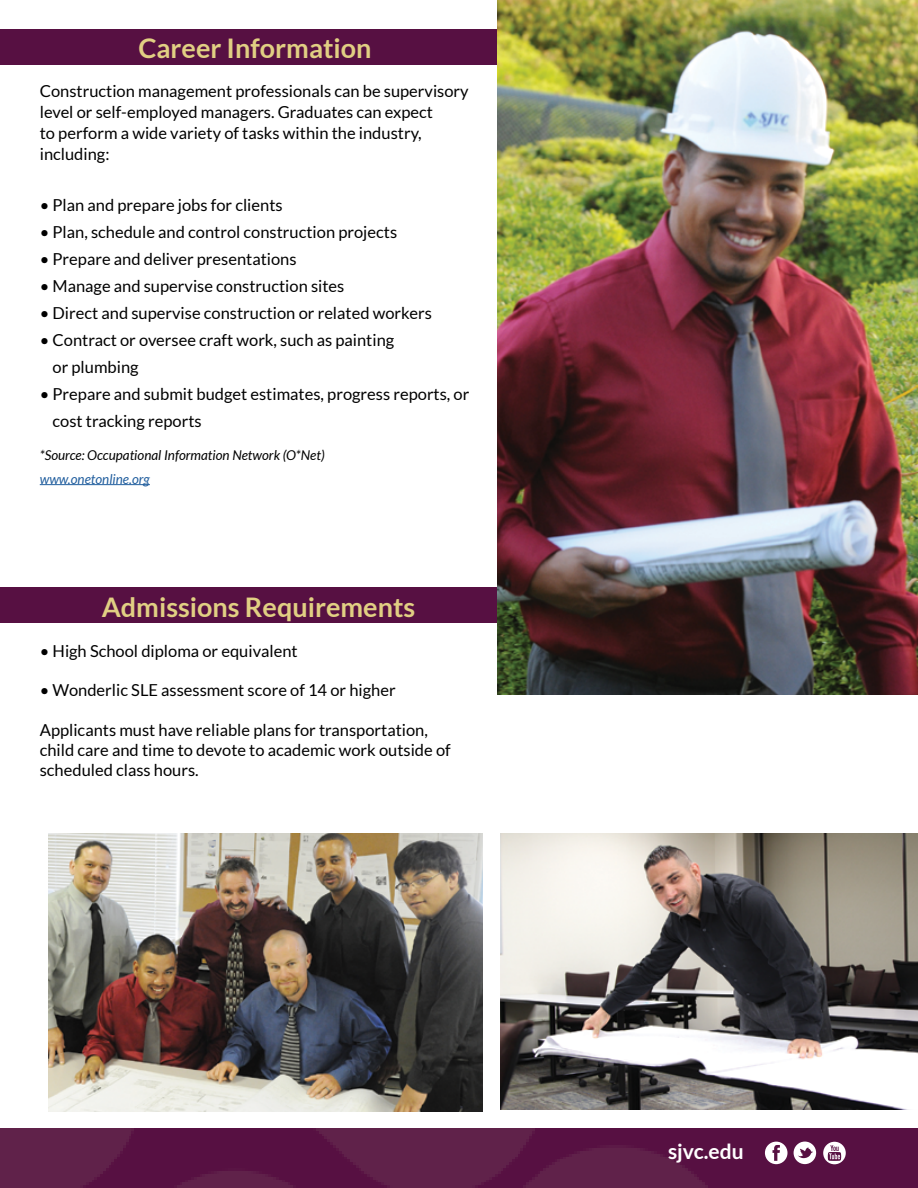
<style>
.page{position:relative;width:918px;height:1188px;background:#fff}
.page>*{position:absolute;margin:0;border:0;box-sizing:border-box;transform-origin:0 0}
.t1{font:700 27px "Lato";color:#e1cf83}
.t2{font:700 21px "Lato";color:#fff}
.t3{font:16.5px/21px "Lato";color:#000}
.t4{font:italic 13.5px "Lato";color:#000}
.t5{font:italic 13.5px "Lato";color:#215e9e}
</style>
<div class="page">
<div style="left:0;top:29px;width:778px;height:36px;background:#571042"></div>
<div style="left:0;top:587px;width:507px;height:36px;background:#571042"></div>
<hr style="left:40px;top:484px;width:110px;height:1px;background:#215e9e">
<img style="left:0;top:1128px;width:918px;height:60px">
<img style="left:497px;top:0;width:421px;height:694px">
<img style="left:49px;top:833px;width:434px;height:279px">
<svg style="left:794px;top:1142px;width:22px;height:22px"></svg>
<svg style="left:765px;top:1142px;width:23px;height:22px"></svg>
<svg style="left:823px;top:1142px;width:23px;height:22px"></svg>
<img style="left:501px;top:833px;width:417px;height:276px">
<p class="t1" style="left:138px;top:32px;width:235px">Career Information</p>
<p class="t3" style="left:40px;top:80px;width:430px">Construction management professionals can be supervisory level or self-employed managers. Graduates can expect<br>to perform a wide variety of tasks within the industry, including:</p>
<p class="t3" style="left:40px;top:194px;width:244px">• Plan and prepare jobs for clients</p>
<p class="t3" style="left:40px;top:221px;width:359px">• Plan, schedule and control construction projects</p>
<p class="t3" style="left:40px;top:248px;width:258px">• Prepare and deliver presentations</p>
<p class="t3" style="left:40px;top:275px;width:306px">• Manage and supervise construction sites</p>
<p class="t3" style="left:40px;top:302px;width:394px">• Direct and supervise construction or related workers</p>
<p class="t3" style="left:40px;top:329px;width:356px">• Contract or oversee craft work, such as painting</p>
<p class="t3" style="left:53px;top:356px;width:88px">or plumbing</p>
<p class="t3" style="left:53px;top:380px;width:418px;line-height:27px;text-indent:-13px">• Prepare and submit budget estimates, progress reports, or cost tracking reports</p>
<p class="t4" style="left:40px;top:447px;width:286px">*Source: Occupational Information Network (O*Net)</p>
<p class="t5" style="left:40px;top:471px;width:112px">www.onetonline.org</p>
<p class="t1" style="left:102px;top:592px;width:315px">Admissions Requirements</p>
<p class="t3" style="left:40px;top:640px;width:259px">• High School diploma or equivalent</p>
<p class="t3" style="left:40px;top:680px;width:357px">• Wonderlic SLE assessment score of 14 or higher</p>
<p class="t3" style="left:40px;top:719px;width:390px">Applicants must have reliable plans for transportation,</p>
<p class="t3" style="left:40px;top:739px;width:412px">child care and time to devote to academic work outside of</p>
<p class="t3" style="left:40px;top:759px;width:160px">scheduled class hours.</p>
<p class="t2" style="left:668px;top:1140px;width:77px">sjvc.edu</p>
</div>
